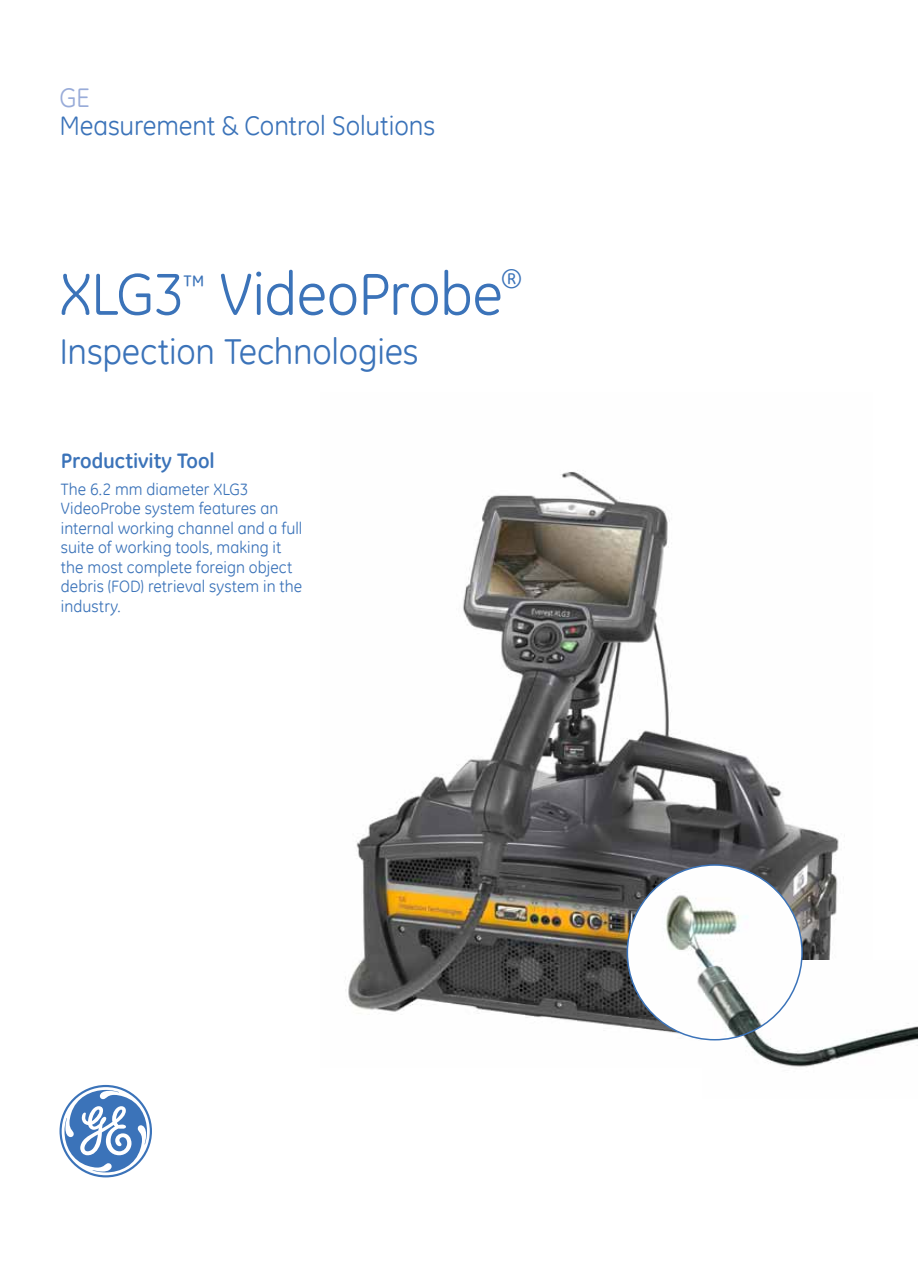
<style>
.page{position:relative;width:918px;height:1264px;background:#fff}
.page>*{position:absolute;margin:0;border:0;box-sizing:border-box;transform-origin:0 0}
.t1{font:60px "GE Inspira";letter-spacing:-.01em;color:#3b73b9}
.t2{font:36px "GE Inspira";letter-spacing:-.005em;color:#3b73b9}
.t3{font:27px "GE Inspira";letter-spacing:-.005em;color:#3b73b9}
.t4{font:27px "GE Inspira";color:#99acd9}
.t5{font:700 21px "GE Inspira";letter-spacing:-.005em;color:#3b73b9}
.t6{font:16.5px/19.5px "GE Inspira";letter-spacing:.005em;color:#3b73b9}
</style>
<div class="page">
<svg style="left:60px;top:1085px;width:92px;height:92px"></svg>
<img style="left:345px;top:472px;width:494px;height:568px">
<img style="left:702px;top:960px;width:216px;height:107px">
<img style="left:628px;top:865px;width:174px;height:174px">
<h3 class="t4" style="left:59px;top:80px;width:32px">GE</h3>
<h3 class="t3" style="left:59px;top:108px;width:377px">Measurement &amp; Control Solutions</h3>
<h1 class="t1" style="left:59px;top:255px;width:127px">XLG3</h1>
<h3 class="t3" style="left:183px;top:267px;width:23px">™</h3>
<h1 class="t1" style="left:219px;top:255px;width:285px">VideoProbe</h1>
<h3 class="t3" style="left:501px;top:261px;width:22px">®</h3>
<h2 class="t2" style="left:59px;top:329px;width:361px">Inspection Technologies</h2>
<p class="t5" style="left:61px;top:447px;width:155px">Productivity Tool</p>
<p class="t6" style="left:61px;top:479px;width:243px">The 6.2 mm diameter XLG3<br>VideoProbe system features an internal working channel and a full suite of working tools, making it the most complete foreign object debris (FOD) retrieval system in the industry.</p>
</div>
